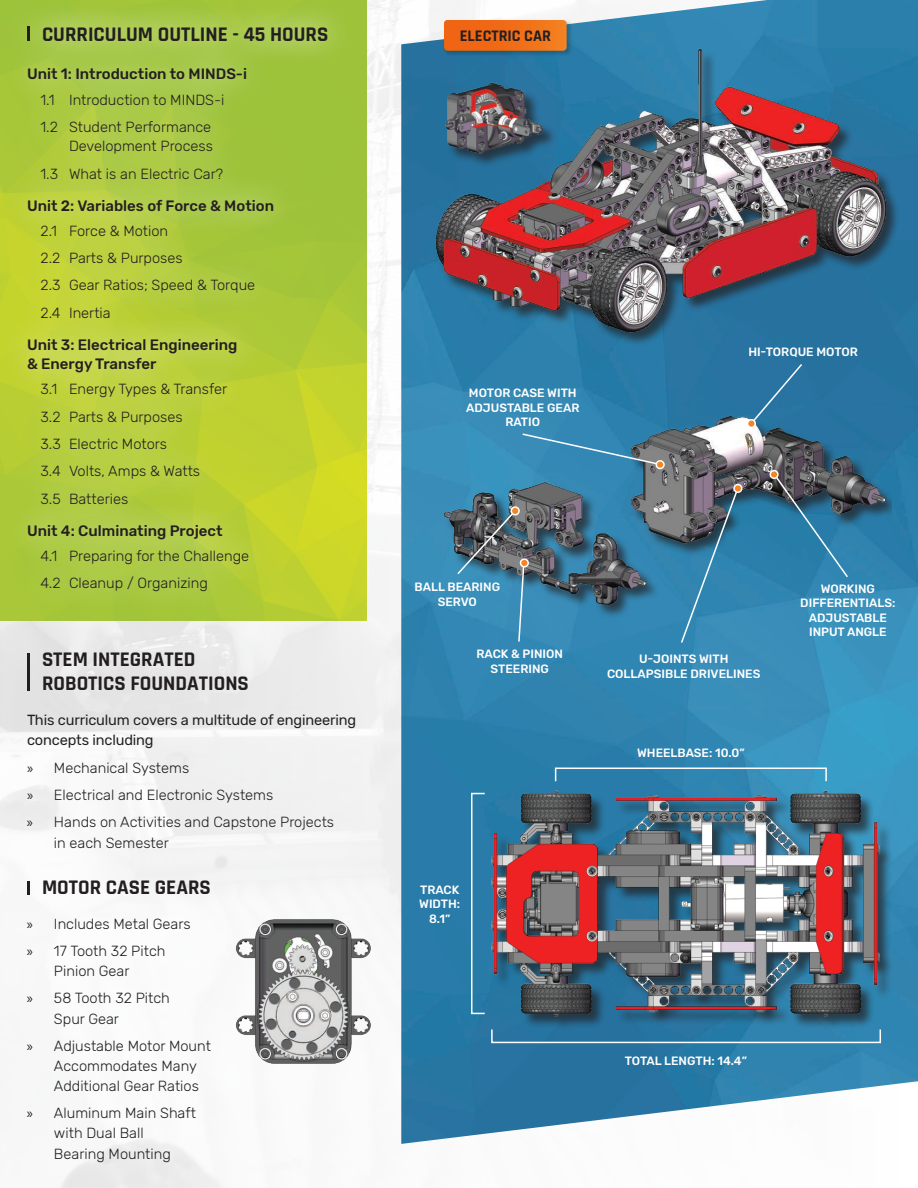
<style>
.page{position:relative;width:918px;height:1188px;background:#fff}
.page>*{position:absolute;margin:0;border:0;box-sizing:border-box;transform-origin:0 0}
.t1{font:700 21px/24px "Rajdhani";color:#231f20}
.t2{font:700 16.35px "Rajdhani";color:#231f20}
.t3{font:500 15px/19.5px "Rubik";color:#231f20}
.t4{font:300 14.7px/27.3px "Rubik";color:#231f20}
.t5{font:14.7px/20.1px "Rubik";letter-spacing:-.01em;color:#231f20}
.t6{font:500 12px/14.4px "Rubik";color:#fff;text-align:center}
.s1{font-family:"Myriad Pro";font-weight:400}
</style>
<div class="page">
<img style="left:0;top:0;width:401px;height:1188px">
<img style="left:0;top:0;width:366px;height:621px">
<img style="left:401px;top:0;width:517px;height:1144px">
<hr style="left:27px;top:653px;width:2px;height:37px;background:#231f20">
<div style="left:2px;top:3px;width:349px;height:610px;background:#fff;opacity:.84"></div>
<svg style="left:27px;top:27px;width:2px;height:14px"></svg>
<div style="left:443px;top:19px;width:130px;height:38px;background:#231f20;opacity:.3"></div>
<div style="left:444px;top:20px;width:123px;height:31px;background:linear-gradient(to right,#ef5f10,#f37d1f);border-radius:4px"></div>
<div style="left:436px;top:50px;width:464px;height:297px;background:#231f20;opacity:.7"></div>
<img style="left:430px;top:45px;width:461px;height:294px">
<img style="left:437px;top:407px;width:454px;height:211px">
<img style="left:232px;top:915px;width:143px;height:156px">
<svg style="left:27px;top:881px;width:2px;height:14px"></svg>
<svg style="left:773px;top:473px;width:76px;height:106px;background:#377190"></svg>
<svg style="left:680px;top:487px;width:60px;height:157px;background:#417a9a"></svg>
<svg style="left:521px;top:432px;width:141px;height:34px;background:#4488ad"></svg>
<svg style="left:456px;top:509px;width:69px;height:134px;background:#477993"></svg>
<div style="left:520px;top:559px;width:8px;height:8px;background:#f58523;border-radius:50%"></div>
<div style="left:520px;top:558px;width:9px;height:10px;border:2px solid #fff;border-radius:50%"></div>
<div style="left:656px;top:461px;width:8px;height:8px;background:#f58523;border-radius:50%"></div>
<div style="left:656px;top:460px;width:9px;height:9px;border:2px solid #fff;border-radius:50%"></div>
<div style="left:491px;top:792px;width:403px;height:239px;background:#231f20;opacity:.7"></div>
<img style="left:481px;top:782px;width:407px;height:243px">
<div style="left:491px;top:1029px;width:390px;height:14px;border:2px solid #fff"></div>
<div style="left:555px;top:768px;width:272px;height:14px;border:2px solid #fff"></div>
<div style="left:471px;top:793px;width:14px;height:221px;border:2px solid #fff"></div>
<div style="left:749px;top:362px;width:55px;height:63px;background:#2873a1"></div>
<div style="left:748px;top:420px;width:7px;height:7px;background:#f58523;border-radius:50%"></div>
<div style="left:747px;top:419px;width:9px;height:9px;border:2px solid #fff;border-radius:50%"></div>
<div style="left:770px;top:471px;width:8px;height:7px;background:#f58523;border-radius:50%"></div>
<div style="left:769px;top:470px;width:10px;height:9px;border:2px solid #fff;border-radius:50%"></div>
<div style="left:511px;top:507px;width:8px;height:8px;background:#f58523;border-radius:50%"></div>
<div style="left:511px;top:506px;width:9px;height:10px;border:2px solid #fff;border-radius:50%"></div>
<div style="left:734px;top:485px;width:8px;height:7px;background:#f58523;border-radius:50%"></div>
<div style="left:733px;top:484px;width:10px;height:9px;border:2px solid #fff;border-radius:50%"></div>
<img style="left:411px;top:68px;width:170px;height:109px">
<h1 class="t1" style="left:42px;top:23px;width:288px">CURRICULUM OUTLINE - 45 HOURS</h1>
<p class="t3" style="left:27px;top:65px;width:222px">Unit 1: Introduction to MINDS-i</p>
<p class="t4" style="left:40px;top:86px;width:185px">1.1 Introduction to MINDS-i<br>1.2 Student Performance</p>
<p class="t4" style="left:40px;top:133px;width:184px;text-indent:29px">Development Process<br>1.3 What is an Electric Car?</p>
<p class="t3" style="left:27px;top:196px;width:249px">Unit 2: Variables of Force &amp; Motion</p>
<p class="t4" style="left:40px;top:217px;width:216px">2.1 Force &amp; Motion<br>2.2 Parts &amp; Purposes<br>2.3 Gear Ratios; Speed &amp; Torque<br>2.4 Inertia</p>
<p class="t3" style="left:27px;top:335px;width:212px">Unit 3: Electrical Engineering &amp; Energy Transfer</p>
<p class="t4" style="left:40px;top:376px;width:188px">3.1 Energy Types &amp; Transfer<br>3.2 Parts &amp; Purposes<br>3.3 Electric Motors<br>3.4 Volts, Amps &amp; Watts<br>3.5 Batteries</p>
<p class="t3" style="left:27px;top:521px;width:197px">Unit 4: Culminating Project</p>
<p class="t4" style="left:40px;top:542px;width:210px">4.1 Preparing for the Challenge<br>4.2 Cleanup / Organizing</p>
<h1 class="t1" style="left:42px;top:648px;width:208px">STEM INTEGRATED<br>ROBOTICS FOUNDATIONS</h1>
<p class="t5" style="left:27px;top:710px;width:331px">This curriculum covers a multitude of engineering concepts including</p>
<p class="t4" style="left:27px;top:755px;width:309px"><span class="s1">»</span> Mechanical Systems<br><span class="s1">»</span> Electrical and Electronic Systems<br><span class="s1">»</span> Hands on Activities and Capstone Projects</p>
<p class="t4" style="left:54px;top:829px;width:116px">in each Semester</p>
<h1 class="t1" style="left:42px;top:876px;width:170px">MOTOR CASE GEARS</h1>
<p class="t4" style="left:27px;top:911px;width:165px"><span class="s1">»</span> Includes Metal Gears <span class="s1">»</span> 17 Tooth 32 Pitch</p>
<p class="t4" style="left:27px;top:958px;width:144px;text-indent:27px">Pinion Gear<br><span class="s1">»</span> 58 Tooth 32 Pitch</p>
<p class="t4" style="left:27px;top:1006px;width:185px;text-indent:27px">Spur Gear<br><span class="s1">»</span> Adjustable Motor Mount</p>
<p class="t4" style="left:54px;top:1056px;width:146px;line-height:20.2px">Accommodates Many<br>Additional Gear Ratios</p>
<p class="t4" style="left:54px;top:1103px;width:143px;line-height:20.2px;text-indent:-27px"><span class="s1">»</span> Aluminum Main Shaft with Dual Ball<br>Bearing Mounting</p>
<p class="t2" style="left:460px;top:26px;width:93px">ELECTRIC CAR</p>
<p class="t6" style="left:466px;top:386px;width:115px">MOTOR CASE WITH<br>ADJUSTABLE GEAR<br>RATIO</p>
<p class="t6" style="left:748px;top:345px;width:111px">HI-TORQUE MOTOR</p>
<p class="t6" style="left:415px;top:580px;width:87px">BALL BEARING<br>SERVO</p>
<p class="t6" style="left:477px;top:647px;width:88px">RACK &amp; PINION<br>STEERING</p>
<p class="t6" style="left:607px;top:652px;width:155px">U-JOINTS WITH<br>COLLAPSIBLE DRIVELINES</p>
<p class="t6" style="left:637px;top:746px;width:109px">WHEELBASE: 10.0”</p>
<p class="t6" style="left:800px;top:582px;width:97px">WORKING<br>DIFFERENTIALS:<br>ADJUSTABLE<br>INPUT ANGLE</p>
<p class="t6" style="left:419px;top:883px;width:43px">TRACK<br>WIDTH:<br>8.1”</p>
<p class="t6" style="left:625px;top:1054px;width:124px">TOTAL LENGTH: 14.4”</p>
</div>
